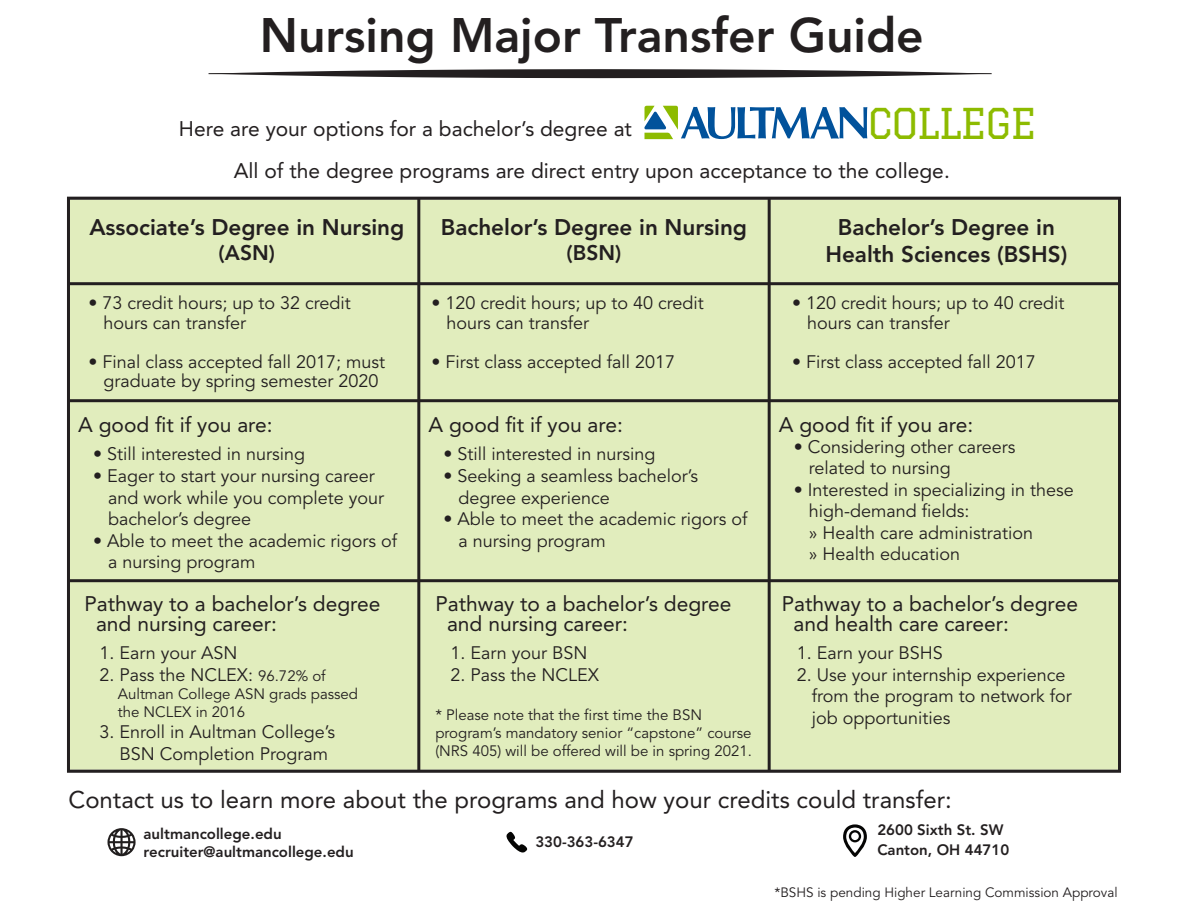
<style>
.page{position:relative;width:1188px;height:918px;background:#fff}
.page>*{position:absolute;margin:0;border:0;box-sizing:border-box;transform-origin:0 0}
.t1{font:800 48px "Avenir LT Std";color:#231f20}
.t2{font:41.55px "Graduate";letter-spacing:-.03em;color:#8dbb00}
.t3{font:24px "Avenir LT Std";color:#231f20}
.t4{font:800 22.5px/27px "Avenir LT Std";color:#231f20;text-align:center}
.t5{font:21px/19.5px "Avenir LT Std";color:#231f20}
.t6{font:800 21px "Avenir LT Std";color:#231f20}
.t7{font:18px/21.6px "Avenir LT Std";color:#231f20}
.t8{font:15px/18px "Avenir LT Std";color:#231f20}
.t9{font:800 15px/18px "Avenir LT Std";color:#231f20}
.t10{font:13.5px "Avenir LT Std";color:#231f20}
.s1{font-size:15px}
</style>
<div class="page">
<div style="left:67px;top:197px;width:1054px;height:576px;background:#e1edbd"></div>
<div style="left:67px;top:197px;width:1054px;height:576px;border:3px solid #231f20"></div>
<hr style="left:68px;top:579px;width:1052px;height:3px;background:#231f20">
<hr style="left:68px;top:399px;width:1052px;height:3px;background:#231f20">
<hr style="left:68px;top:282px;width:1052px;height:3px;background:#231f20">
<hr style="left:768px;top:198px;width:3px;height:573px;background:#231f20">
<hr style="left:417px;top:198px;width:3px;height:573px;background:#231f20">
<svg style="left:644px;top:106px;width:223px;height:33px"></svg>
<svg style="left:107px;top:828px;width:29px;height:28px"></svg>
<svg style="left:506px;top:832px;width:21px;height:21px"></svg>
<svg style="left:843px;top:824px;width:24px;height:33px"></svg>
<svg style="left:209px;top:69px;width:783px;height:9px"></svg>
<h1 class="t1" style="left:260px;top:7px;width:666px">Nursing Major Transfer Guide</h1>
<h2 class="t2" style="left:868px;top:100px;width:170px">COLLEGE</h2>
<p class="t5" style="left:234px;top:108px;width:718px;line-height:42px;text-indent:-55px">Here are your options for a bachelor’s degree at<br>All of the degree programs are direct entry upon acceptance to the college.</p>
<p class="t4" style="left:89px;top:213px;width:316px">Associate’s Degree in Nursing</p>
<p class="t6" style="left:219px;top:240px;width:58px">(ASN)</p>
<p class="t7" style="left:104px;top:294px;width:249px;line-height:19.5px;text-indent:-15px">• 73 credit hours; up to 32 credit hours can transfer</p>
<p class="t7" style="left:89px;top:352px;width:298px;line-height:19.5px;text-align:center">• Final class accepted fall 2017; must graduate by spring semester 2020</p>
<p class="t5" style="left:78px;top:415px;width:196px">A good fit if you are:</p>
<p class="t7" style="left:93px;top:444px;width:213px">• Still interested in nursing</p>
<p class="t7" style="left:108px;top:466px;width:278px;text-indent:-15px">• Eager to start your nursing career and work while you complete your bachelor’s degree</p>
<p class="t7" style="left:108px;top:530px;width:290px;text-indent:-15px">• Able to meet the academic rigors of a nursing program</p>
<p class="t5" style="left:96px;top:594px;width:286px;text-indent:-12px">Pathway to a bachelor’s degree and nursing career:</p>
<p class="t7" style="left:99px;top:643px;width:140px">1. Earn your ASN</p>
<p class="t7" style="left:99px;top:664px;width:228px">2. Pass the NCLEX: <span class="s1">96.72% of</span></p>
<p class="t8" style="left:118px;top:685px;width:242px">Aultman College ASN grads passed the NCLEX in 2016</p>
<p class="t7" style="left:119px;top:722px;width:217px;text-indent:-20px">3. Enroll in Aultman College’s<br>BSN Completion Program</p>
<p class="t4" style="left:441px;top:213px;width:308px">Bachelor’s Degree in Nursing</p>
<p class="t6" style="left:567px;top:240px;width:56px">(BSN)</p>
<p class="t7" style="left:447px;top:294px;width:259px;line-height:19.5px;text-indent:-15px">• 120 credit hours; up to 40 credit hours can transfer</p>
<p class="t7" style="left:432px;top:351px;width:245px">• First class accepted fall 2017</p>
<p class="t5" style="left:428px;top:415px;width:196px">A good fit if you are:</p>
<p class="t7" style="left:443px;top:444px;width:213px">• Still interested in nursing</p>
<p class="t7" style="left:459px;top:466px;width:241px;text-indent:-15px">• Seeking a seamless bachelor’s degree experience</p>
<p class="t7" style="left:459px;top:509px;width:290px;text-indent:-15px">• Able to meet the academic rigors of a nursing program</p>
<p class="t5" style="left:447px;top:594px;width:286px;text-indent:-12px">Pathway to a bachelor’s degree and nursing career:</p>
<p class="t7" style="left:450px;top:643px;width:139px">1. Earn your BSN</p>
<p class="t7" style="left:450px;top:664px;width:150px">2. Pass the NCLEX</p>
<p class="t8" style="left:435px;top:707px;width:318px">* Please note that the first time the BSN program’s mandatory senior “capstone” course (NRS 405) will be offered will be in spring 2021.</p>
<p class="t4" style="left:825px;top:213px;width:244px">Bachelor’s Degree in<br>Health Sciences (BSHS)</p>
<p class="t7" style="left:807px;top:294px;width:259px;line-height:19.5px;text-indent:-15px">• 120 credit hours; up to 40 credit hours can transfer</p>
<p class="t7" style="left:792px;top:351px;width:245px">• First class accepted fall 2017</p>
<p class="t5" style="left:779px;top:415px;width:196px">A good fit if you are:</p>
<p class="t7" style="left:809px;top:437px;width:208px;line-height:21px;text-indent:-15px">• Considering other careers related to nursing</p>
<p class="t7" style="left:809px;top:479px;width:267px;text-indent:-15px">• Interested in specializing in these high-demand fields:<br>» Health care administration<br>» Health education</p>
<p class="t5" style="left:794px;top:594px;width:286px;text-indent:-12px">Pathway to a bachelor’s degree and health care career:</p>
<p class="t7" style="left:797px;top:643px;width:148px">1. Earn your BSHS</p>
<p class="t7" style="left:812px;top:664px;width:261px;text-indent:-15px">2. Use your internship experience from the program to network for job opportunities</p>
<h3 class="t3" style="left:68px;top:786px;width:885px">Contact us to learn more about the programs and how your credits could transfer:</h3>
<p class="t9" style="left:144px;top:825px;width:212px">aultmancollege.edu recruiter@aultmancollege.edu</p>
<p class="t9" style="left:535px;top:832px;width:100px">330-363-6347</p>
<p class="t9" style="left:877px;top:820px;width:133px;line-height:19.5px">2600 Sixth St. SW<br>Canton, OH 44710</p>
<p class="t10" style="left:774px;top:885px;width:345px">*BSHS is pending Higher Learning Commission Approval</p>
</div>
